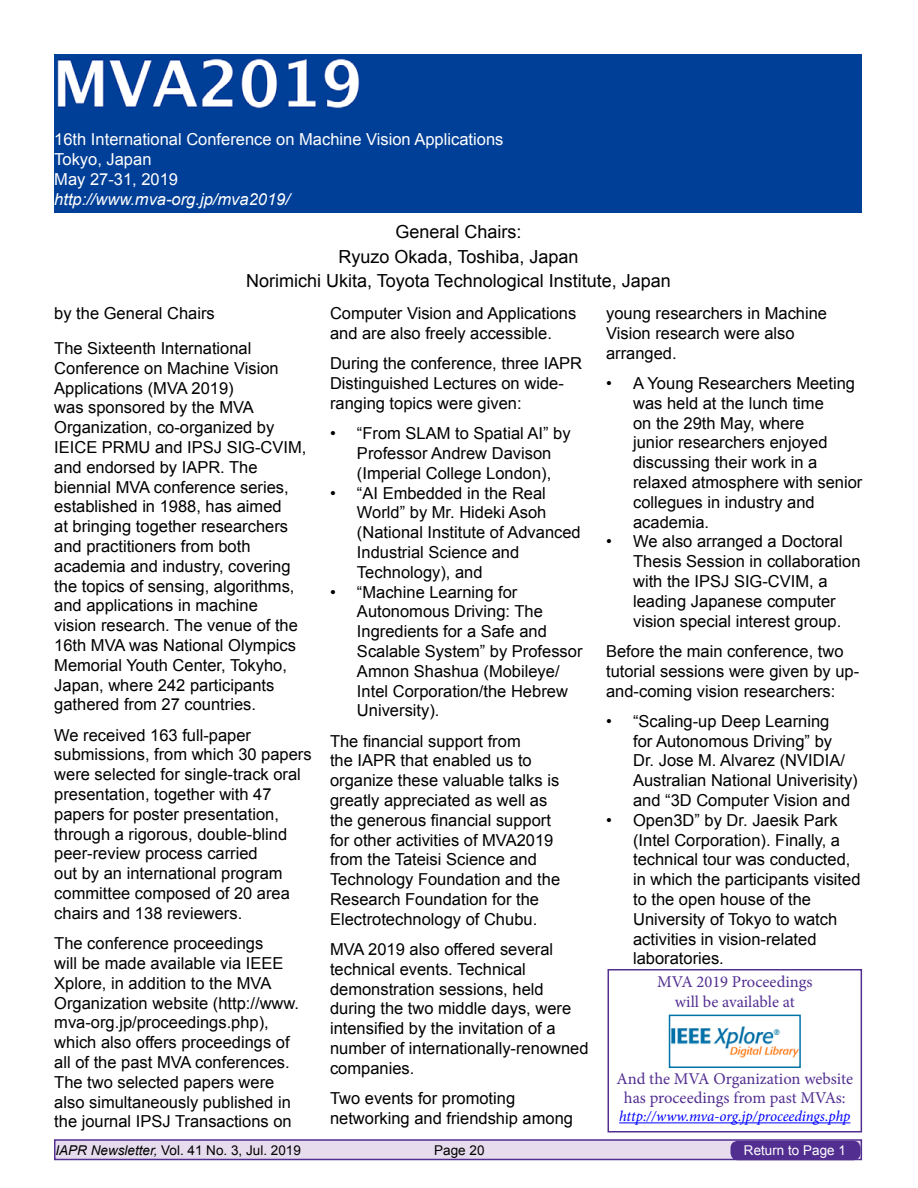
<style>
.page{position:relative;width:918px;height:1188px;background:#fff}
.page>*{position:absolute;margin:0;border:0;box-sizing:border-box;transform-origin:0 0}
.t1{font:18px/24.6px "Arial";color:#000;text-align:center}
.t2{font:16.5px/19.8px "Arial";color:#000}
.t3{font:16.5px/19.8px "Minion Pro";color:#522e91;text-align:center}
.t4{font:16.5px/19.8px "Arial";color:#fff}
.t5{font:italic 16.5px "Arial";color:#fff}
.t6{font:italic 15px "Minion Pro";letter-spacing:-.005em;color:#00f}
.t7{font:13.5px "Arial";color:#000}
.t8{font:13.5px "Arial";color:#fff}
.s1{font-style:italic}
</style>
<div class="page">
<hr style="left:619px;top:1123px;width:231px;height:1px;background:#00f">
<div style="left:608px;top:969px;width:254px;height:163px;border:2px solid #522e91"></div>
<div style="left:55px;top:1140px;width:806px;height:20px;background:#e7dced"></div>
<div style="left:54px;top:1139px;width:808px;height:21px;border:2px solid #522e91"></div>
<div style="left:730px;top:1141px;width:131px;height:19px;background:#522e91;border-radius:8px"></div>
<div style="left:54px;top:54px;width:808px;height:159px;background:#003f97"></div>
<img style="left:57px;top:58px;width:303px;height:51px">
<img style="left:672px;top:1026px;width:126px;height:32px">
<div style="left:669px;top:1015px;width:132px;height:53px;border:2px solid #0073a9"></div>
<p class="t4" style="left:54px;top:130px;width:451px">16th International Conference on Machine Vision Applications<br>Tokyo, Japan<br>May 27-31, 2019</p>
<p class="t5" style="left:54px;top:188px;width:237px">http://www.mva-org.jp/mva2019/</p>
<p class="t1" style="left:246px;top:220px;width:426px">General Chairs:<br>Ryuzo Okada, Toshiba, Japan<br>Norimichi Ukita, Toyota Technological Institute, Japan</p>
<p class="t2" style="left:54px;top:296px;width:199px;line-height:34.8px">by the General Chairs<br>The Sixteenth International</p>
<p class="t2" style="left:54px;top:358px;width:254px">Conference on Machine Vision<br>Applications (MVA 2019)<br>was sponsored by the MVA<br>Organization, co-organized by<br>IEICE PRMU and IPSJ SIG-CVIM, and endorsed by IAPR. The biennial MVA conference series, established in 1988, has aimed<br>at bringing together researchers and practitioners from both academia and industry, covering the topics of sensing, algorithms, and applications in machine<br>vision research. The venue of the<br>16th MVA was National Olympics<br>Memorial Youth Center, Tokyho,<br>Japan, where 242 participants gathered from 27 countries.</p>
<p class="t2" style="left:54px;top:725px;width:259px">We received 163 full-paper submissions, from which 30 papers were selected for single-track oral presentation, together with 47 papers for poster presentation, through a rigorous, double-blind peer-review process carried<br>out by an international program committee composed of 20 area chairs and 138 reviewers.</p>
<p class="t2" style="left:54px;top:934px;width:246px">The conference proceedings<br>will be made available via IEEE<br>Xplore, in addition to the MVA<br>Organization website (http://www. mva-org.jp/proceedings.php), which also offers proceedings of all of the past MVA conferences.<br>The two selected papers were also simultaneously published in the journal IPSJ Transactions on</p>
<p class="t2" style="left:330px;top:304px;width:248px">Computer Vision and Applications and are also freely accessible.</p>
<p class="t2" style="left:330px;top:354px;width:254px">During the conference, three IAPR<br>Distinguished Lectures on wide&shy;ranging topics were given:</p>
<p class="t2" style="left:330px;top:424px;width:242px;text-align:center">• “From SLAM to Spatial AI” by<br>Professor Andrew Davison (Imperial College London),</p>
<p class="t2" style="left:357px;top:483px;width:225px;text-indent:-27px">• “AI Embedded in the Real<br>World” by Mr. Hideki Asoh (National Institute of Advanced<br>Industrial Science and<br>Technology), and</p>
<p class="t2" style="left:357px;top:582px;width:227px;text-indent:-27px">• “Machine Learning for<br>Autonomous Driving: The<br>Ingredients for a Safe and<br>Scalable System” by Professor<br>Amnon Shashua (Mobileye/<br>Intel Corporation/the Hebrew<br>University).</p>
<p class="t2" style="left:330px;top:731px;width:232px">The financial support from<br>the IAPR that enabled us to organize these valuable talks is greatly appreciated as well as the generous financial support for other activities of MVA2019 from the Tateisi Science and<br>Technology Foundation and the<br>Research Foundation for the<br>Electrotechnology of Chubu.</p>
<p class="t2" style="left:330px;top:940px;width:260px">MVA 2019 also offered several technical events. Technical demonstration sessions, held during the two middle days, were intensified by the invitation of a number of internationally-renowned companies.</p>
<p class="t2" style="left:330px;top:1089px;width:245px">Two events for promoting networking and friendship among</p>
<p class="t2" style="left:606px;top:304px;width:223px">young researchers in Machine<br>Vision research were also arranged.</p>
<p class="t2" style="left:633px;top:374px;width:231px;text-indent:-27px">• A Young Researchers Meeting was held at the lunch time<br>on the 29th May, where<br>junior researchers enjoyed discussing their work in a relaxed atmosphere with senior collegues in industry and academia.</p>
<p class="t2" style="left:633px;top:532px;width:229px;text-indent:-27px">• We also arranged a Doctoral<br>Thesis Session in collaboration with the IPSJ SIG-CVIM, a leading Japanese computer vision special interest group.</p>
<p class="t2" style="left:606px;top:641px;width:255px">Before the main conference, two tutorial sessions were given by up&shy;and-coming vision researchers:</p>
<p class="t2" style="left:633px;top:711px;width:226px;text-indent:-27px">• “Scaling-up Deep Learning<br>for Autonomous Driving” by<br>Dr. Jose M. Alvarez (NVIDIA/<br>Australian National Univerisity) and “3D Computer Vision and</p>
<p class="t2" style="left:633px;top:810px;width:229px;text-indent:-27px">• Open3D” by Dr. Jaesik Park (Intel Corporation). Finally, a technical tour was conducted, in which the participants visited to the open house of the<br>University of Tokyo to watch activities in vision-related laboratories.</p>
<p class="t3" style="left:657px;top:972px;width:157px">MVA 2019 Proceedings will be available at</p>
<p class="t3" style="left:617px;top:1069px;width:238px">And the MVA Organization website has proceedings from past MVAs:</p>
<p class="t6" style="left:619px;top:1106px;width:233px">http://www.mva-org.jp/proceedings.php</p>
<p class="t7" style="left:56px;top:1141px;width:247px"><span class="s1">IAPR Newsletter,</span> Vol. 41 No. 3, Jul. 2019</p>
<p class="t7" style="left:434px;top:1141px;width:52px">Page 20</p>
<p class="t8" style="left:744px;top:1142px;width:104px">Return to Page 1</p>
</div>
